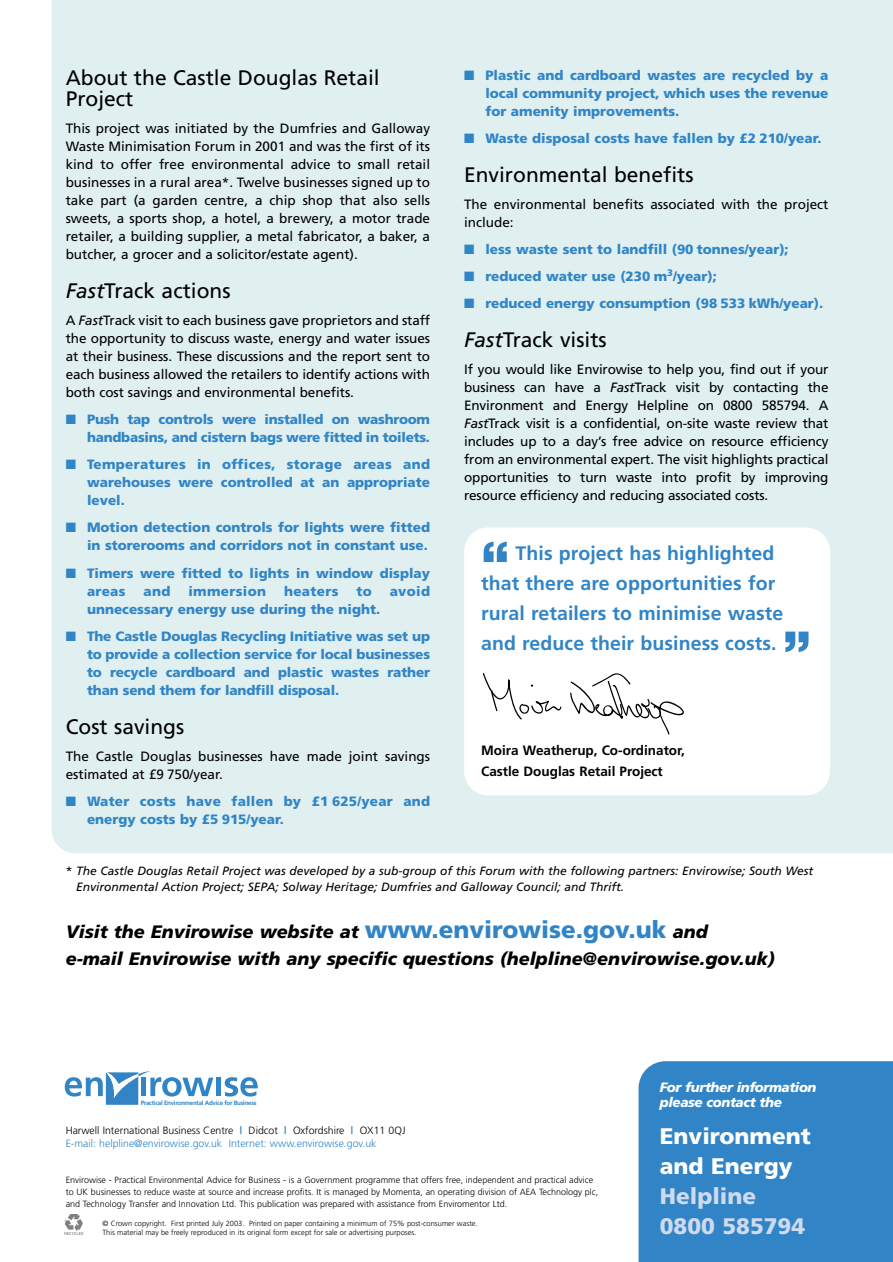
<style>
.page{position:relative;width:893px;height:1262px;background:#fff}
.page>*{position:absolute;margin:0;border:0;box-sizing:border-box;transform-origin:0 0}
.t1{font:900 54px "Helvetica Neue";color:#3185c6}
.t2{font:900 22.5px/30px "Frutiger";color:#fff}
.t3{font:900 22.5px/30px "Frutiger";color:#d0daee}
.t4{font:21px/21px "Frutiger";color:#000}
.t5{font:700 19.5px/30px "Frutiger";letter-spacing:.005em;color:#3185c6}
.t6{font:italic 900 18px/27px "Frutiger";color:#000}
.t7{font:13.5px/18px "Frutiger";color:#000;text-align:justify}
.t8{font:900 13.5px/18px "Frutiger";color:#3185c6;text-align:justify}
.t9{font:900 13.5px/18px "Frutiger";letter-spacing:-.02em;color:#3185c6;text-align:right}
.t10{font:700 13.5px/21px "Frutiger";color:#000}
.t11{font:italic 900 13.5px/15px "Frutiger";letter-spacing:-.03em;color:#fff}
.t12{font:900 13.5px "Frutiger";letter-spacing:.025em;color:#3185c6}
.t13{font:italic 12px/16.5px "Frutiger";color:#000}
.t14{font:300 10.5px/12.6px "Frutiger";color:#3185c6}
.t15{font:300 9px/12px "Frutiger";color:#000}
.t16{font:300 7.5px/9px "Frutiger";color:#000}
.t17{font:700 6.3px "Frutiger";letter-spacing:-.045em;color:#3185c6}
.s1{font-style:italic}
.s2{font-style:normal}
.s3{font-style:normal;font-size:24px;color:#3185c6}
.s4{color:#000}
.s5{font-weight:700}
</style>
<div class="page">
<div style="left:638px;top:1061px;width:254px;height:200px;background:#3185c6"></div>
<div style="left:51px;top:0;width:841px;height:853px;background:#e0eff0"></div>
<div style="left:464px;top:527px;width:366px;height:268px;background:#fff;border-radius:24px"></div>
<svg style="left:64px;top:1214px;width:19px;height:20px"></svg>
<svg style="left:65px;top:1071px;width:148px;height:33px"></svg>
<div style="left:216px;top:1077px;width:5px;height:19px;background:#3185c6"></div>
<svg style="left:225px;top:1077px;width:33px;height:19px"></svg>
<svg style="left:570px;top:673px;width:114px;height:61px"></svg>
<svg style="left:483px;top:673px;width:78px;height:47px"></svg>
<h3 class="t4" style="left:66px;top:69px;width:315px">About the Castle Douglas Retail<br>Project</h3>
<p class="t7" style="left:66px;top:121px;width:366px">This project was initiated by the Dumfries and Galloway Waste Minimisation Forum in 2001 and was the first of its kind to offer free environmental advice to small retail businesses in a rural area*. Twelve businesses signed up to take part (a garden centre, a chip shop that also sells sweets, a sports shop, a hotel, a brewery, a motor trade retailer, a building supplier, a metal fabricator, a baker, a butcher, a grocer and a solicitor/estate agent).</p>
<h3 class="t4" style="left:66px;top:282px;width:166px"><span class="s1">Fast</span>Track actions</h3>
<p class="t7" style="left:66px;top:313px;width:366px">A <span class="s1">Fast</span>Track visit to each business gave proprietors and staff the opportunity to discuss waste, energy and water issues at their business. These discussions and the report sent to each business allowed the retailers to identify actions with both cost savings and environmental benefits.</p>
<p class="t9" style="left:66px;top:412px;width:366px">■ Push tap controls were installed on washroom handbasins, and cistern bags were fitted in toilets.</p>
<p class="t8" style="left:87px;top:457px;width:344px;text-indent:-21px">■ Temperatures in offices, storage areas and warehouses were controlled at an appropriate level.</p>
<p class="t8" style="left:66px;top:520px;width:366px;text-align:right">■ Motion detection controls for lights were fitted in storerooms and corridors not in constant use.</p>
<p class="t8" style="left:87px;top:565px;width:344px;text-indent:-21px">■ Timers were fitted to lights in window display areas</p>
<p class="t8" style="left:143px;top:583px;width:28px">and</p>
<p class="t12" style="left:188px;top:585px;width:79px">immersion</p>
<p class="t12" style="left:284px;top:585px;width:56px">heaters</p>
<p class="t8" style="left:356px;top:583px;width:17px">to</p>
<p class="t8" style="left:390px;top:583px;width:42px">avoid</p>
<p class="t8" style="left:87px;top:601px;width:295px">unnecessary energy use during the night.</p>
<p class="t8" style="left:87px;top:628px;width:344px;text-indent:-21px">■ The Castle Douglas Recycling Initiative was set up to provide a collection service for local businesses to recycle cardboard and plastic wastes rather than send them for landfill disposal.</p>
<h3 class="t4" style="left:66px;top:717px;width:120px">Cost savings</h3>
<p class="t7" style="left:66px;top:748px;width:366px">The Castle Douglas businesses have made joint savings estimated at £9 750/year.</p>
<p class="t8" style="left:87px;top:793px;width:344px;text-indent:-21px">■ Water costs have fallen by £1 625/year and energy costs by £5 915/year.</p>
<p class="t8" style="left:485px;top:67px;width:344px;text-indent:-21px">■ Plastic and cardboard wastes are recycled by a local community project, which uses the revenue for amenity improvements.</p>
<p class="t8" style="left:464px;top:130px;width:359px">■ Waste disposal costs have fallen by £2 210/year.</p>
<h3 class="t4" style="left:464px;top:165px;width:231px">Environmental benefits</h3>
<p class="t7" style="left:464px;top:196px;width:366px">The environmental benefits associated with the project include:</p>
<p class="t8" style="left:464px;top:241px;width:326px">■ less waste sent to landfill (90 tonnes/year);</p>
<p class="t8" style="left:464px;top:268px;width:254px">■ reduced water use (230 m<sup>3</sup>/year);</p>
<p class="t8" style="left:464px;top:295px;width:361px">■ reduced energy consumption (98 533 kWh/year).</p>
<h3 class="t4" style="left:464px;top:330px;width:144px"><span class="s1">Fast</span>Track visits</h3>
<p class="t7" style="left:464px;top:361px;width:366px">If you would like Envirowise to help you, find out if your business can have a <span class="s1">Fast</span>Track visit by contacting the Environment and Energy Helpline on 0800 585794. A <span class="s1">Fast</span>Track visit is a confidential, on-site waste review that includes up to a day’s free advice on resource efficiency from an environmental expert. The visit highlights practical opportunities to turn waste into profit by improving resource efficiency and reducing associated costs.</p>
<h1 class="t1" style="left:481px;top:541px;width:30px">“</h1>
<h3 class="t5" style="left:481px;top:539px;width:304px;text-indent:34px">This project has highlighted that there are opportunities for rural retailers to minimise waste and reduce their business costs.</h3>
<h1 class="t1" style="left:782px;top:631px;width:30px">”</h1>
<p class="t10" style="left:481px;top:741px;width:205px">Moira Weatherup, Co-ordinator,<br>Castle Douglas Retail Project</p>
<p class="t13" style="left:76px;top:863px;width:738px;text-indent:-10px"><span class="s2">*</span> The Castle Douglas Retail Project was developed by a sub-group of this Forum with the following partners: Envirowise; South West<br>Environmental Action Project; SEPA; Solway Heritage; Dumfries and Galloway Council; and Thrift.</p>
<h3 class="t6" style="left:66px;top:920px;width:710px">Visit the Envirowise website at <span class="s3">www.envirowise.gov.uk</span> and<br>e-mail Envirowise with any specific questions (helpline@envirowise.gov.uk)</h3>
<p class="t17" style="left:141px;top:1100px;width:117px">Practical Environmental Advice for Business</p>
<p class="t14" style="left:66px;top:1125px;width:341px"><span class="s4">Harwell International Business Centre</span> <span class="s5">|</span> <span class="s4">Didcot</span> <span class="s5">|</span> <span class="s4">Oxfordshire</span> <span class="s5">|</span> <span class="s4">OX11 0QJ<br></span>E-mail: helpline@envirowise.gov.uk Internet: www.envirowise.gov.uk</p>
<p class="t15" style="left:66px;top:1174px;width:534px">Envirowise - Practical Environmental Advice for Business - is a Government programme that offers free, independent and practical advice to UK businesses to reduce waste at source and increase profits. It is managed by Momenta, an operating division of AEA Technology plc, and Technology Transfer and Innovation Ltd. This publication was prepared with assistance from Enviromentor Ltd.</p>
<p class="t16" style="left:102px;top:1219px;width:377px">© Crown copyright. First printed July 2003. Printed on paper containing a minimum of 75% post-consumer waste.<br>This material may be freely reproduced in its original form except for sale or advertising purposes.</p>
<p class="t11" style="left:659px;top:1080px;width:158px">For further information please contact the</p>
<h2 class="t2" style="left:659px;top:1123px;width:152px">Environment and Energy</h2>
<h2 class="t3" style="left:659px;top:1183px;width:147px">Helpline<br>0800 585794</h2>
</div>
